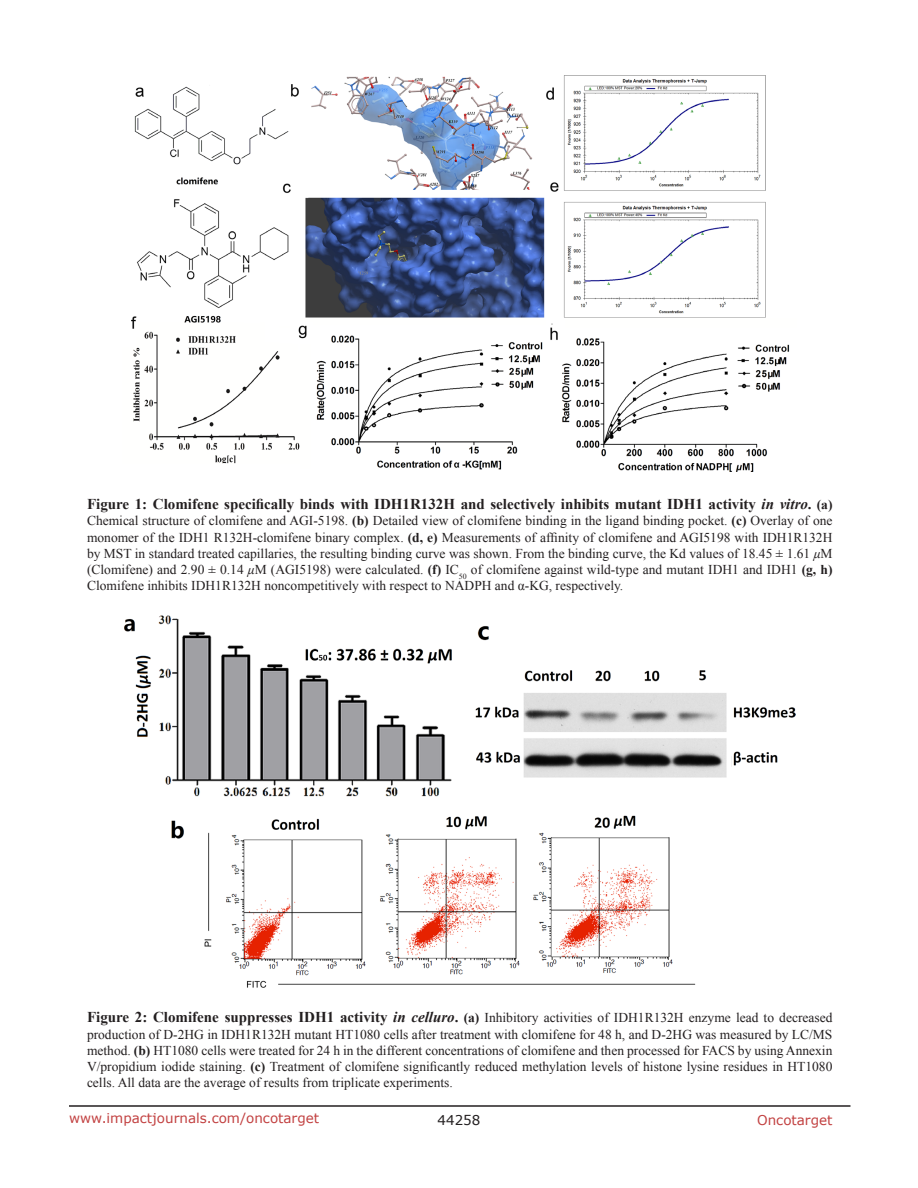
<style>
.page{position:relative;width:918px;height:1188px;background:#fff}
.page>*{position:absolute;margin:0;border:0;box-sizing:border-box;transform-origin:0 0}
.figuretext{font:700 15px "Times New Roman";color:#231f20}
.figuretext-2{font:13.5px/16.2px "Times New Roman";color:#231f20;text-align:justify}
.t1{font:13.5px "Verdana";color:#c24141}
.t2{font:13.5px "Verdana";color:#231f20}
.s1{font-style:italic}
.s2{font-size:13.5px}
.s3{font-weight:700}
.s4{font-weight:700;font-size:15px}
.s5{font-weight:700;font-style:italic;font-size:15px}
</style>
<div class="page">
<hr style="left:69px;top:1105px;width:781px;height:2px;background:#231f20">
<img style="left:131px;top:75px;width:659px;height:397px">
<img style="left:124px;top:615px;width:671px;height:373px">
<p class="figuretext" style="left:87px;top:493px;width:747px">Figure 1: Clomifene specifically binds with IDH1R132H and selectively inhibits mutant IDH1 activity <span class="s1">in vitro</span>. <span class="s2">(a)</span></p>
<p class="figuretext-2" style="left:87px;top:512px;width:747px">Chemical structure of clomifene and AGI-5198. <span class="s3">(b)</span> Detailed view of clomifene binding in the ligand binding pocket. <span class="s3">(c)</span> Overlay of one monomer of the IDH1 R132H-clomifene binary complex. <span class="s3">(d, e)</span> Measurements of affinity of clomifene and AGI5198 with IDH1R132H by MST in standard treated capillaries, the resulting binding curve was shown. From the binding curve, the Kd values of 18.45 ± 1.61 <span class="s1">μ</span>M (Clomifene) and 2.90 ± 0.14 <span class="s1">μ</span>M (AGI5198) were calculated. <span class="s3">(f)</span> IC<sub>50</sub> of clomifene against wild-type and mutant IDH1 and IDH1 <span class="s3">(g, h)<br></span>Clomifene inhibits IDH1R132H noncompetitively with respect to NADPH and α-KG, respectively.</p>
<p class="figuretext-2" style="left:87px;top:1009px;width:747px"><span class="s4">Figure 2: Clomifene suppresses IDH1 activity</span> <span class="s5">in celluro</span><span class="s4">.</span> <span class="s3">(a)</span> Inhibitory activities of IDH1R132H enzyme lead to decreased production of D-2HG in IDH1R132H mutant HT1080 cells after treatment with clomifene for 48 h, and D-2HG was measured by LC/MS method. <span class="s3">(b)</span> HT1080 cells were treated for 24 h in the different concentrations of clomifene and then processed for FACS by using Annexin V/propidium iodide staining. <span class="s3">(c)</span> Treatment of clomifene significantly reduced methylation levels of histone lysine residues in HT1080 cells. All data are the average of results from triplicate experiments.</p>
<p class="t1" style="left:69px;top:1109px;width:252px">www.impactjournals.com/oncotarget</p>
<p class="t2" style="left:438px;top:1111px;width:44px">44258</p>
<p class="t1" style="left:757px;top:1111px;width:77px">Oncotarget</p>
</div>
